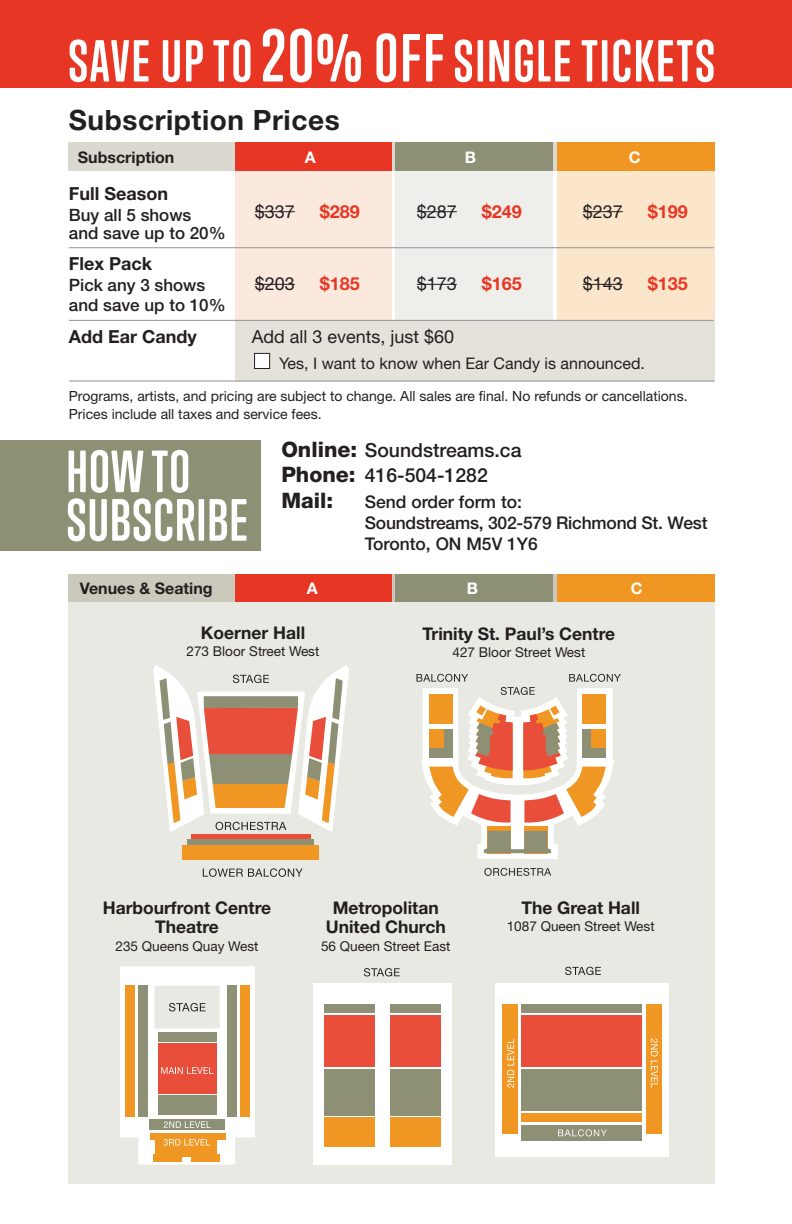
<style>
.page{position:relative;width:792px;height:1224px;background:#fff}
.page>*{position:absolute;margin:0;border:0;box-sizing:border-box;transform-origin:0 0}
.t1{font:700 54.4px/48.6px "Trump Soft Pro";letter-spacing:.02em;color:#fff}
.t2{font:700 54px "Trump Soft Pro";letter-spacing:.035em;color:#fff}
.t3{font:700 28px "Helvetica Neue";letter-spacing:.02em;color:#231f20}
.t4{font:800 21.4px "Helvetica Neue";color:#231f20}
.t5{font:500 19.4px "Helvetica Neue";color:#231f20}
.t6{font:18px "Helvetica Neue";color:#231f20}
.t7{font:700 18px "Helvetica Neue";color:#231f20}
.t8{font:700 18px "Helvetica Neue";color:#e73724}
.t9{font:700 17.4px/19.4px "Helvetica Neue";color:#231f20;text-align:center}
.t10{font:500 17.4px "Helvetica Neue";letter-spacing:-.015em;color:#231f20}
.t11{font:500 17px "Helvetica Neue";color:#231f20}
.t12{font:16px "Helvetica Neue";color:#231f20}
.t13{font:700 16px "Helvetica Neue";color:#231f20}
.t14{font:700 16px "Helvetica Neue";color:#fff}
.t15{font:14px "Helvetica Neue";color:#231f20}
.t16{font:13.6px "Helvetica Neue";color:#231f20}
.s1{font-size:68px}
.s2{font-size:62px}
.s3{font-weight:800;font-size:21.4px}
</style>
<div class="page">
<div style="left:0;top:0;width:792px;height:87px;background:#e73724"></div>
<div style="left:68px;top:581px;width:647px;height:603px;background:#e9e9e3"></div>
<div style="left:191px;top:834px;width:120px;height:15px;background:#e94e3a"></div>
<div style="left:188px;top:839px;width:126px;height:16px;background:#8e9076"></div>
<div style="left:183px;top:845px;width:136px;height:15px;background:#ef9722"></div>
<svg style="left:153px;top:665px;width:196px;height:167px"></svg>
<svg style="left:203px;top:868px;width:100px;height:9px"></svg>
<svg style="left:484px;top:868px;width:67px;height:8px"></svg>
<svg style="left:416px;top:674px;width:205px;height:185px"></svg>
<svg style="left:120px;top:966px;width:135px;height:198px;background:#dfbfa3"></svg>
<svg style="left:565px;top:967px;width:36px;height:8px"></svg>
<div style="left:495px;top:983px;width:173px;height:174px;background:#fff"></div>
<div style="left:522px;top:1004px;width:120px;height:9px;background:#8e9076"></div>
<div style="left:522px;top:1015px;width:120px;height:52px;background:#e94e3a"></div>
<div style="left:522px;top:1069px;width:120px;height:42px;background:#8e9076"></div>
<div style="left:522px;top:1113px;width:120px;height:9px;background:#ef9722"></div>
<div style="left:522px;top:1125px;width:120px;height:16px;background:#8e9076"></div>
<div style="left:502px;top:1004px;width:16px;height:130px;background:#ef9722"></div>
<div style="left:646px;top:1004px;width:16px;height:130px;background:#ef9722"></div>
<svg style="left:507px;top:1039px;width:7px;height:49px"></svg>
<svg style="left:651px;top:1039px;width:7px;height:49px"></svg>
<svg style="left:558px;top:1129px;width:49px;height:7px"></svg>
<svg style="left:364px;top:968px;width:36px;height:8px"></svg>
<div style="left:314px;top:983px;width:138px;height:182px;background:#fff"></div>
<div style="left:324px;top:1004px;width:51px;height:9px;background:#8e9076"></div>
<div style="left:390px;top:1004px;width:51px;height:9px;background:#8e9076"></div>
<div style="left:324px;top:1015px;width:51px;height:52px;background:#e94e3a"></div>
<div style="left:390px;top:1015px;width:51px;height:52px;background:#e94e3a"></div>
<div style="left:324px;top:1069px;width:51px;height:46px;background:#8e9076"></div>
<div style="left:390px;top:1069px;width:51px;height:46px;background:#8e9076"></div>
<div style="left:324px;top:1118px;width:51px;height:29px;background:#ef9722"></div>
<div style="left:390px;top:1118px;width:51px;height:29px;background:#ef9722"></div>
<div style="left:68px;top:574px;width:647px;height:28px;background:#cac9bc"></div>
<div style="left:235px;top:574px;width:157px;height:28px;background:#e73724"></div>
<div style="left:396px;top:574px;width:157px;height:28px;background:#8e9076"></div>
<div style="left:557px;top:574px;width:158px;height:28px;background:#ef9722"></div>
<div style="left:235px;top:320px;width:480px;height:61px;background:#e4e2da"></div>
<div style="left:396px;top:143px;width:157px;height:177px;background:#eeefeb"></div>
<div style="left:557px;top:143px;width:158px;height:178px;background:#fce6cb"></div>
<div style="left:235px;top:143px;width:157px;height:177px;background:#fce9de"></div>
<div style="left:68px;top:143px;width:647px;height:28px;background:#dbd9cf"></div>
<div style="left:235px;top:143px;width:157px;height:28px;background:#e73724"></div>
<div style="left:396px;top:143px;width:157px;height:28px;background:#8e9076"></div>
<div style="left:557px;top:143px;width:158px;height:28px;background:#ef9722"></div>
<hr style="left:69px;top:247px;width:645px;height:1px;background:#939598">
<hr style="left:69px;top:320px;width:645px;height:1px;background:#939598">
<hr style="left:69px;top:381px;width:645px;height:1px;background:#939598">
<hr style="left:255px;top:211px;width:40px;height:1px;background:#231f20">
<hr style="left:417px;top:211px;width:40px;height:1px;background:#231f20">
<hr style="left:583px;top:211px;width:40px;height:1px;background:#231f20">
<hr style="left:255px;top:284px;width:40px;height:1px;background:#231f20">
<hr style="left:417px;top:284px;width:40px;height:1px;background:#231f20">
<hr style="left:583px;top:284px;width:40px;height:1px;background:#231f20">
<div style="left:255px;top:353px;width:15px;height:15px;background:#fff"></div>
<div style="left:254px;top:353px;width:16px;height:16px;border:1px solid #231f20"></div>
<div style="left:0;top:440px;width:260px;height:110px;background:#8e9076"></div>
<p class="t2" style="left:68px;top:28px;width:648px">SAVE UP TO<span class="s1">20</span><span class="s2">% OFF</span>SINGLE TICKETS</p>
<p class="t3" style="left:69px;top:103px;width:272px">Subscription Prices</p>
<p class="t13" style="left:78px;top:147px;width:98px">Subscription</p>
<p class="t14" style="left:305px;top:147px;width:12px">A</p>
<p class="t14" style="left:465px;top:147px;width:13px">B</p>
<p class="t14" style="left:629px;top:147px;width:13px">C</p>
<p class="t7" style="left:69px;top:182px;width:101px">Full Season</p>
<p class="t11" style="left:69px;top:204px;width:124px">Buy all 5 shows</p>
<p class="t6" style="left:255px;top:201px;width:42px">$337</p>
<p class="t8" style="left:320px;top:200px;width:42px">$289</p>
<p class="t6" style="left:417px;top:201px;width:42px">$287</p>
<p class="t8" style="left:482px;top:200px;width:42px">$249</p>
<p class="t6" style="left:583px;top:201px;width:42px">$237</p>
<p class="t8" style="left:648px;top:200px;width:42px">$199</p>
<p class="t11" style="left:69px;top:222px;width:158px">and save up to 20%</p>
<p class="t7" style="left:69px;top:253px;width:85px">Flex Pack</p>
<p class="t11" style="left:69px;top:275px;width:138px">Pick any 3 shows</p>
<p class="t6" style="left:255px;top:273px;width:42px">$203</p>
<p class="t8" style="left:320px;top:273px;width:42px">$185</p>
<p class="t6" style="left:417px;top:273px;width:42px">$173</p>
<p class="t8" style="left:482px;top:273px;width:42px">$165</p>
<p class="t6" style="left:583px;top:273px;width:42px">$143</p>
<p class="t8" style="left:648px;top:273px;width:42px">$135</p>
<p class="t11" style="left:69px;top:295px;width:158px">and save up to 10%</p>
<p class="t7" style="left:69px;top:325px;width:130px">Add Ear Candy</p>
<p class="t6" style="left:252px;top:326px;width:204px">Add all 3 events, just $60</p>
<p class="t12" style="left:279px;top:354px;width:367px">Yes, I want to know when Ear Candy is announced.</p>
<p class="t15" style="left:69px;top:388px;width:620px">Programs, artists, and pricing are subject to change. All sales are final. No refunds or cancellations.</p>
<p class="t15" style="left:69px;top:406px;width:254px">Prices include all taxes and service fees.</p>
<p class="t1" style="left:66px;top:447px;width:183px">HOW TO<br>SUBSCRIBE</p>
<p class="t5" style="left:281px;top:439px;width:242px"><span class="s3">Online:</span> Soundstreams.ca</p>
<p class="t5" style="left:281px;top:464px;width:208px"><span class="s3">Phone:</span> 416-504-1282</p>
<p class="t4" style="left:281px;top:487px;width:53px">Mail:</p>
<p class="t10" style="left:365px;top:491px;width:159px">Send order form to:</p>
<p class="t10" style="left:365px;top:512px;width:344px">Soundstreams, 302-579 Richmond St. West</p>
<p class="t10" style="left:365px;top:534px;width:175px">Toronto, ON M5V 1Y6</p>
<p class="t13" style="left:80px;top:578px;width:134px">Venues &amp; Seating</p>
<p class="t14" style="left:307px;top:578px;width:12px">A</p>
<p class="t14" style="left:467px;top:578px;width:13px">B</p>
<p class="t14" style="left:631px;top:578px;width:13px">C</p>
<p class="t9" style="left:201px;top:623px;width:106px">Koerner Hall</p>
<p class="t16" style="left:187px;top:643px;width:134px">273 Bloor Street West</p>
<p class="t9" style="left:423px;top:624px;width:194px">Trinity St. Paul’s Centre</p>
<p class="t16" style="left:452px;top:644px;width:134px">427 Bloor Street West</p>
<p class="t9" style="left:103px;top:897px;width:170px">Harbourfront Centre<br>Theatre</p>
<p class="t16" style="left:116px;top:938px;width:144px">235 Queens Quay West</p>
<p class="t9" style="left:326px;top:897px;width:122px">Metropolitan<br>United Church</p>
<p class="t16" style="left:321px;top:938px;width:131px">56 Queen Street East</p>
<p class="t9" style="left:521px;top:897px;width:120px">The Great Hall</p>
<p class="t16" style="left:507px;top:918px;width:149px">1087 Queen Street West</p>
</div>
